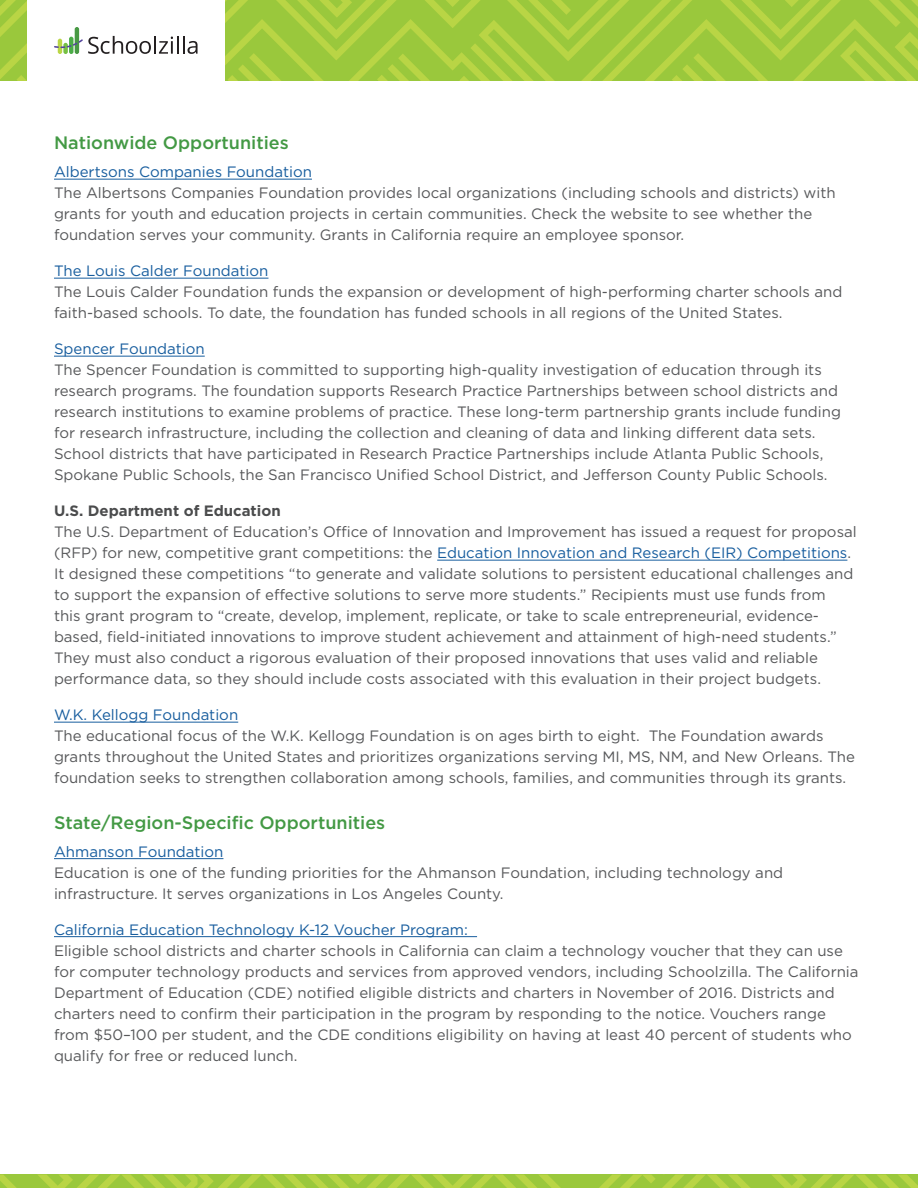
<style>
.page{position:relative;width:918px;height:1188px;background:#fff}
.page>*{position:absolute;margin:0;border:0;box-sizing:border-box;transform-origin:0 0}
.t1{font:500 18px "Gotham";color:#439944}
.t2{font:15px/21px "Gotham";color:#57585a}
.t3{font:15px "Gotham";color:#175d9e}
.t4{font:700 15px "Gotham";color:#4b4c4d}
.s1{color:#175d9e}
</style>
<div class="page">
<svg style="left:0;top:1174px;width:918px;height:14px;background:#a5cc3f"></svg>
<svg style="left:0;top:0;width:918px;height:81px"></svg>
<hr style="left:54px;top:179px;width:258px;height:1px;background:#175d9e">
<hr style="left:54px;top:278px;width:214px;height:1px;background:#175d9e">
<hr style="left:54px;top:356px;width:151px;height:1px;background:#175d9e">
<hr style="left:437px;top:560px;width:410px;height:1px;background:#175d9e">
<hr style="left:54px;top:722px;width:184px;height:1px;background:#175d9e">
<hr style="left:54px;top:858px;width:169px;height:1px;background:#175d9e">
<hr style="left:54px;top:936px;width:423px;height:1px;background:#175d9e">
<p class="t1" style="left:54px;top:131px;width:236px">Nationwide Opportunities</p>
<p class="t3" style="left:54px;top:162px;width:259px">Albertsons Companies Foundation</p>
<p class="t2" style="left:54px;top:182px;width:783px">The Albertsons Companies Foundation provides local organizations (including schools and districts) with grants for youth and education projects in certain communities. Check the website to see whether the foundation serves your community. Grants in California require an employee sponsor.</p>
<p class="t3" style="left:54px;top:261px;width:216px">The Louis Calder Foundation</p>
<p class="t2" style="left:54px;top:281px;width:790px">The Louis Calder Foundation funds the expansion or development of high-performing charter schools and faith-based schools. To date, the foundation has funded schools in all regions of the United States.</p>
<p class="t3" style="left:54px;top:339px;width:152px">Spencer Foundation</p>
<p class="t2" style="left:54px;top:359px;width:789px">The Spencer Foundation is committed to supporting high-quality investigation of education through its research programs. The foundation supports Research Practice Partnerships between school districts and research institutions to examine problems of practice. These long-term partnership grants include funding for research infrastructure, including the collection and cleaning of data and linking different data sets.<br>School districts that have participated in Research Practice Partnerships include Atlanta Public Schools, Spokane Public Schools, the San Francisco Unified School District, and Jefferson County Public Schools.</p>
<p class="t4" style="left:54px;top:501px;width:228px">U.S. Department of Education</p>
<p class="t2" style="left:54px;top:521px;width:804px">The U.S. Department of Education’s Office of Innovation and Improvement has issued a request for proposal (RFP) for new, competitive grant competitions: the <span class="s1">Education Innovation and Research (EIR) Competitions</span>.<br>It designed these competitions “to generate and validate solutions to persistent educational challenges and to support the expansion of effective solutions to serve more students.” Recipients must use funds from<br>this grant program to “create, develop, implement, replicate, or take to scale entrepreneurial, evidence&shy;based, field-initiated innovations to improve student achievement and attainment of high-need students.” They must also conduct a rigorous evaluation of their proposed innovations that uses valid and reliable performance data, so they should include costs associated with this evaluation in their project budgets.</p>
<p class="t3" style="left:54px;top:705px;width:186px">W.K. Kellogg Foundation</p>
<p class="t2" style="left:54px;top:725px;width:803px">The educational focus of the W.K. Kellogg Foundation is on ages birth to eight. The Foundation awards grants throughout the United States and prioritizes organizations serving MI, MS, NM, and New Orleans. The foundation seeks to strengthen collaboration among schools, families, and communities through its grants.</p>
<p class="t1" style="left:54px;top:811px;width:333px">State/Region-Specific Opportunities</p>
<p class="t3" style="left:54px;top:842px;width:171px">Ahmanson Foundation</p>
<p class="t2" style="left:54px;top:862px;width:731px">Education is one of the funding priorities for the Ahmanson Foundation, including technology and infrastructure. It serves organizations in Los Angeles County.</p>
<p class="t3" style="left:54px;top:920px;width:416px">California Education Technology K-12 Voucher Program:</p>
<p class="t2" style="left:54px;top:940px;width:806px">Eligible school districts and charter schools in California can claim a technology voucher that they can use for computer technology products and services from approved vendors, including Schoolzilla. The California Department of Education (CDE) notified eligible districts and charters in November of 2016. Districts and charters need to confirm their participation in the program by responding to the notice. Vouchers range from $50–100 per student, and the CDE conditions eligibility on having at least 40 percent of students who qualify for free or reduced lunch.</p>
</div>
